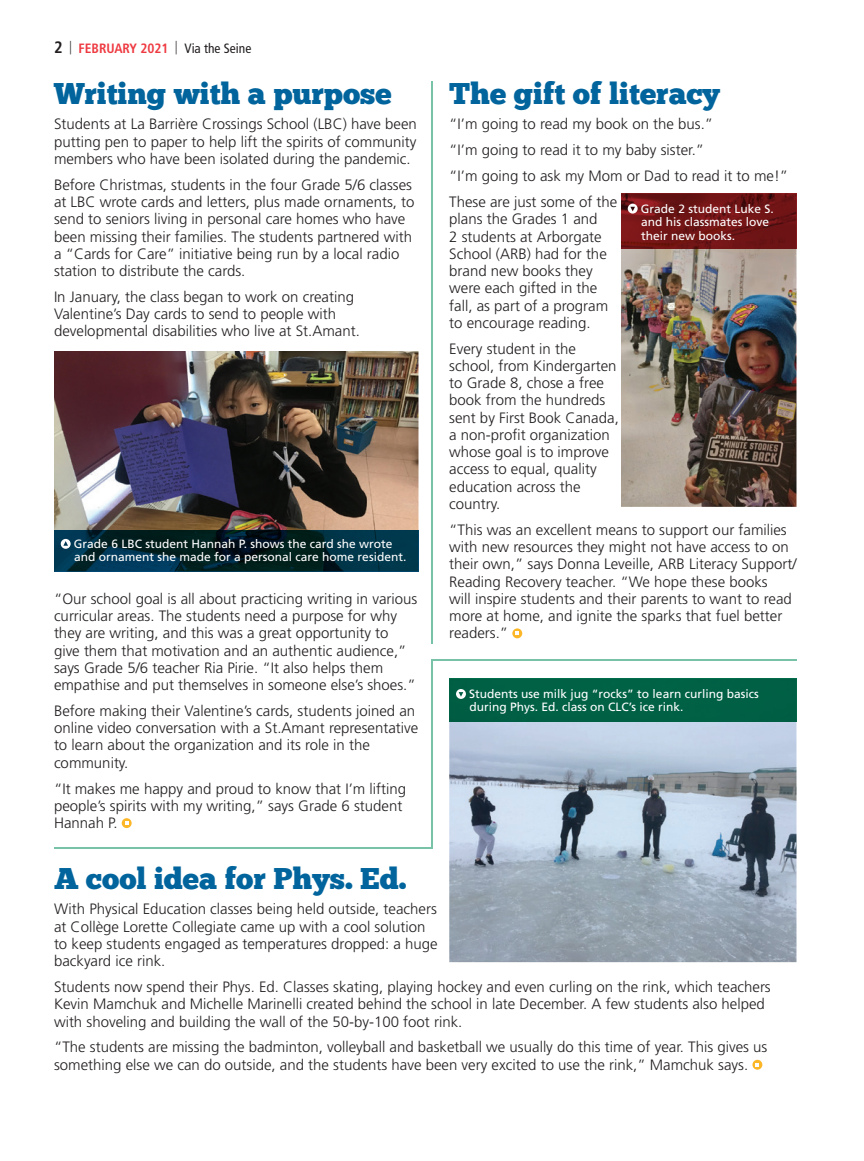
<style>
.page{position:relative;width:864px;height:1161px;background:#fff}
.page>*{position:absolute;margin:0;border:0;box-sizing:border-box;transform-origin:0 0}
.t1{font:30px "Chunk Five";color:#01649c}
.t2{font:300 15px/17.2px "Frutiger LT Std";color:#231f20}
.t3{font:700 condensed 13.5px "Frutiger LT Std";color:#ee3a41}
.t4{font:12px/13.5px "Frutiger LT Std";color:#fff}
.s1{font-size:16.5px;color:#231f20}
.s2{font-weight:300;color:#231f20}
.s3{font-weight:400;color:#231f20}
</style>
<div class="page">
<svg style="left:512px;top:628px;width:10px;height:10px"></svg>
<svg style="left:752px;top:1060px;width:10px;height:10px"></svg>
<svg style="left:122px;top:818px;width:10px;height:10px"></svg>
<img style="left:54px;top:351px;width:364px;height:179px">
<svg style="left:54px;top:530px;width:364px;height:41px;background:#002833"></svg>
<svg style="left:61px;top:539px;width:10px;height:10px"></svg>
<img style="left:449px;top:722px;width:347px;height:240px">
<div style="left:449px;top:679px;width:347px;height:43px;background:#006045"></div>
<svg style="left:456px;top:689px;width:10px;height:10px"></svg>
<hr style="left:431px;top:81px;width:2px;height:563px;background:#78c3a8">
<hr style="left:431px;top:659px;width:2px;height:190px;background:#78c3a8">
<hr style="left:432px;top:659px;width:364px;height:1px;background:#78c3a8">
<hr style="left:54px;top:848px;width:378px;height:1px;background:#78c3a8">
<img style="left:621px;top:249px;width:175px;height:258px">
<svg style="left:621px;top:193px;width:175px;height:56px;background:#701415"></svg>
<svg style="left:628px;top:204px;width:10px;height:10px"></svg>
<p class="t3" style="left:54px;top:40px;width:199px"><span class="s1">2</span> <span class="s2">|</span> FEBRUARY 2021 <span class="s2">|</span> <span class="s3">Via the Seine</span></p>
<h1 class="t1" style="left:54px;top:75px;width:339px">Writing with a purpose</h1>
<p class="t2" style="left:54px;top:116px;width:364px;text-align:justify">Students at La Barrière Crossings School (LBC) have been putting pen to paper to help lift the spirits of community members who have been isolated during the pandemic.</p>
<p class="t2" style="left:54px;top:176px;width:362px">Before Christmas, students in the four Grade 5/6 classes at LBC wrote cards and letters, plus made ornaments, to send to seniors living in personal care homes who have been missing their families. The students partnered with a “Cards for Care” initiative being run by a local radio station to distribute the cards.</p>
<p class="t2" style="left:54px;top:288px;width:307px">In January, the class began to work on creating<br>Valentine’s Day cards to send to people with developmental disabilities who live at St.Amant.</p>
<p class="t4" style="left:74px;top:537px;width:334px">Grade 6 LBC student Hannah P. shows the card she wrote and ornament she made for a personal care home resident.</p>
<p class="t2" style="left:54px;top:590px;width:365px">“Our school goal is all about practicing writing in various curricular areas. The students need a purpose for why they are writing, and this was a great opportunity to give them that motivation and an authentic audience,” says Grade 5/6 teacher Ria Pirie. “It also helps them empathise and put themselves in someone else’s shoes.”</p>
<p class="t2" style="left:54px;top:702px;width:366px">Before making their Valentine’s cards, students joined an online video conversation with a St.Amant representative to learn about the organization and its role in the community.</p>
<p class="t2" style="left:54px;top:780px;width:354px">“It makes me happy and proud to know that I’m lifting people’s spirits with my writing,” says Grade 6 student<br>Hannah P.</p>
<h1 class="t1" style="left:449px;top:75px;width:272px">The gift of literacy</h1>
<p class="t2" style="left:449px;top:111px;width:340px;line-height:26px">“I’m going to read my book on the bus.”<br>“I’m going to read it to my baby sister.”<br>“I’m going to ask my Mom or Dad to read it to me!” These are just some of the</p>
<p class="t2" style="left:449px;top:211px;width:160px">plans the Grades 1 and<br>2 students at Arborgate<br>School (ARB) had for the brand new books they were each gifted in the fall, as part of a program to encourage reading.</p>
<p class="t2" style="left:449px;top:340px;width:171px">Every student in the school, from Kindergarten to Grade 8, chose a free book from the hundreds sent by First Book Canada, a non-profit organization whose goal is to improve access to equal, quality education across the country.</p>
<p class="t2" style="left:449px;top:521px;width:349px">“This was an excellent means to support our families with new resources they might not have access to on their own,” says Donna Leveille, ARB Literacy Support/ Reading Recovery teacher. “We hope these books<br>will inspire students and their parents to want to read more at home, and ignite the sparks that fuel better readers.”</p>
<p class="t4" style="left:641px;top:202px;width:134px">Grade 2 student Luke S. and his classmates love their new books.</p>
<p class="t4" style="left:469px;top:687px;width:291px">Students use milk jug “rocks” to learn curling basics during Phys. Ed. class on CLC’s ice rink.</p>
<h1 class="t1" style="left:54px;top:860px;width:354px">A cool idea for Phys. Ed.</h1>
<p class="t2" style="left:54px;top:901px;width:385px">With Physical Education classes being held outside, teachers at Collège Lorette Collegiate came up with a cool solution to keep students engaged as temperatures dropped: a huge backyard ice rink.</p>
<p class="t2" style="left:54px;top:978px;width:718px">Students now spend their Phys. Ed. Classes skating, playing hockey and even curling on the rink, which teachers<br>Kevin Mamchuk and Michelle Marinelli created behind the school in late December. A few students also helped with shoveling and building the wall of the 50-by-100 foot rink.</p>
<p class="t2" style="left:54px;top:1039px;width:715px">“The students are missing the badminton, volleyball and basketball we usually do this time of year. This gives us something else we can do outside, and the students have been very excited to use the rink,” Mamchuk says.</p>
</div>
